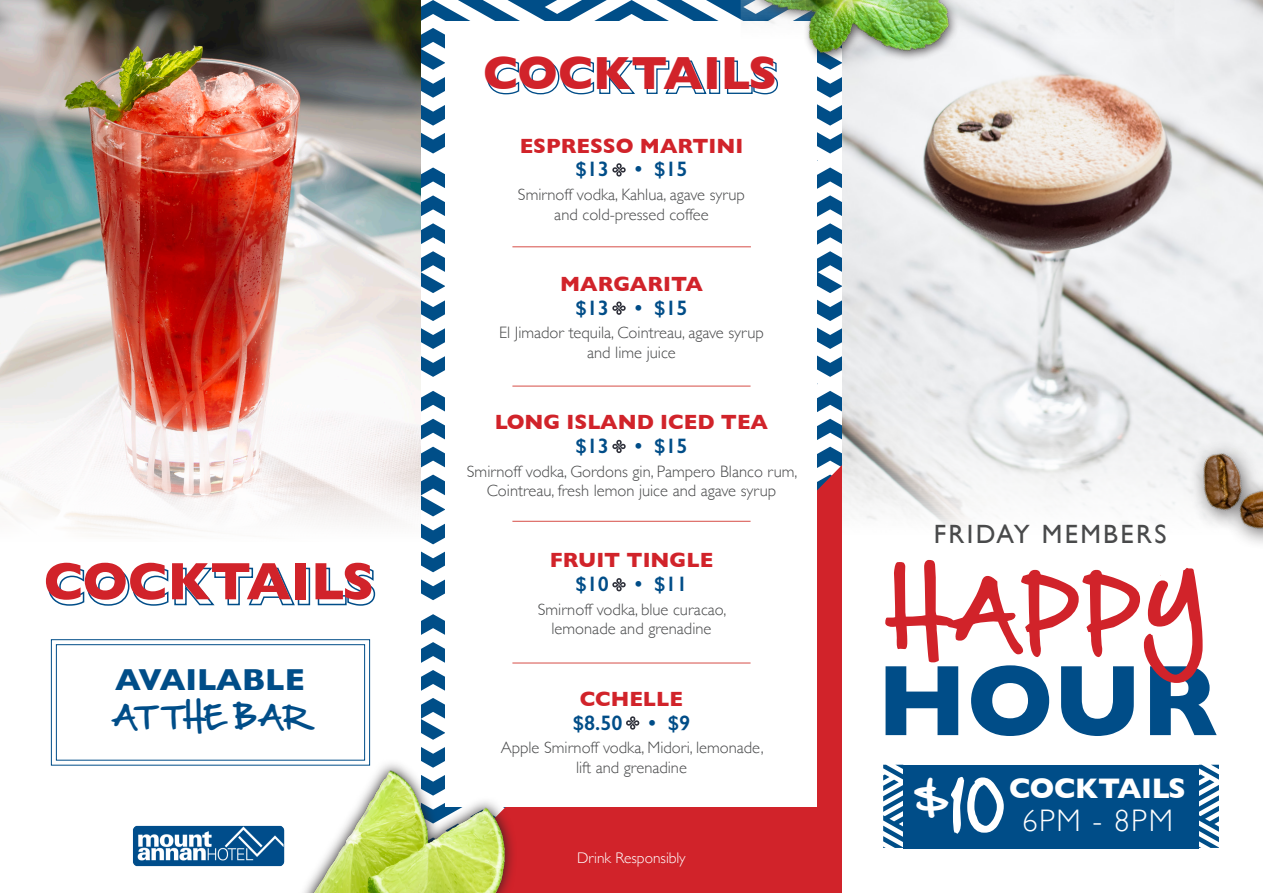
<style>
.page{position:relative;width:1263px;height:893px;background:#fff}
.page>*{position:absolute;margin:0;border:0;box-sizing:border-box;transform-origin:0 0}
.t1{font:700 101.7px "Gill Sans";color:#004d88}
.t2{font:78.3px "Hand Of Sean";color:#d1232a}
.t3{font:63.6px "Hand Of Sean";color:#fff}
.t4{font:700 53.25px "Gill Sans";color:#d1232a}
.t5{font:700 47.4px "Gill Sans";color:#d1232a}
.t6{font:300 31.2px "Gill Sans";letter-spacing:.05em;color:#fff}
.t7{font:700 30.9px "Gill Sans";color:#004d88}
.t8{font:700 28.8px "Gill Sans";letter-spacing:-.01em;color:#fff}
.t9{font:27.15px "Hand Of Sean";color:#004d88}
.t10{font:26.4px "Gill Sans";letter-spacing:.09em;color:#494a4b}
.t11{font:700 21px "Gill Sans";color:#d1232a}
.t12{font:600 21px "Gill Sans";color:#004d88}
.t13{font:300 16.5px/19.5px "Gill Sans";color:#494a4b;text-align:center}
.t14{font:300 15.3px "Gill Sans";color:#fff}
</style>
<div class="page">
<img style="left:0;top:0;width:421px;height:573px">
<div style="left:903px;top:765px;width:296px;height:83px;background:#004d88"></div>
<svg style="left:421px;top:209px;width:421px;height:168px"></svg>
<svg style="left:421px;top:391px;width:421px;height:74px"></svg>
<svg style="left:883px;top:765px;width:20px;height:83px"></svg>
<svg style="left:1199px;top:765px;width:20px;height:83px"></svg>
<img style="left:842px;top:0;width:421px;height:528px">
<svg style="left:421px;top:465px;width:421px;height:428px;background:#c8343e"></svg>
<svg style="left:50px;top:639px;width:321px;height:127px"></svg>
<div style="left:56px;top:644px;width:309px;height:117px;border:1px solid #004d88"></div>
<svg style="left:47px;top:566px;width:249px;height:40px"></svg>
<div style="left:298px;top:568px;width:12px;height:37px;border:2px solid #004d88"></div>
<svg style="left:317px;top:566px;width:59px;height:40px"></svg>
<div style="left:446px;top:21px;width:371px;height:785px;background:#fff"></div>
<img style="left:297px;top:757px;width:223px;height:136px">
<svg style="left:421px;top:293px;width:205px;height:140px"></svg>
<svg style="left:612px;top:439px;width:14px;height:14px"></svg>
<svg style="left:421px;top:516px;width:205px;height:140px"></svg>
<svg style="left:626px;top:716px;width:14px;height:14px"></svg>
<hr style="left:512px;top:246px;width:239px;height:1px;background:#d64e47">
<hr style="left:512px;top:386px;width:238px;height:1px;background:#d64e47">
<hr style="left:512px;top:521px;width:238px;height:1px;background:#d64e47">
<hr style="left:512px;top:663px;width:238px;height:1px;background:#d64e47">
<img style="left:133px;top:826px;width:152px;height:40px">
<img style="left:842px;top:66px;width:165px;height:64px">
<img style="left:1158px;top:402px;width:105px;height:142px">
<svg style="left:421px;top:0;width:421px;height:209px"></svg>
<img style="left:741px;top:0;width:433px;height:66px">
<p class="t4" style="left:44px;top:539px;width:332px">COCKTAILS</p>
<p class="t7" style="left:115px;top:655px;width:191px">AVAILABLE</p>
<p class="t9" style="left:111px;top:693px;width:199px">AT THE BAR</p>
<p class="t5" style="left:483px;top:35px;width:296px">COCKTAILS</p>
<p class="t11" style="left:520px;top:129px;width:225px">ESPRESSO MARTINI</p>
<p class="t12" style="left:575px;top:157px;width:114px">$13 • $15</p>
<p class="t13" style="left:518px;top:184px;width:229px">Smirnoff vodka, Kahlua, agave syrup and cold-pressed coffee</p>
<p class="t11" style="left:560px;top:267px;width:144px">MARGARITA</p>
<p class="t12" style="left:575px;top:295px;width:114px">$13 • $15</p>
<p class="t13" style="left:499px;top:322px;width:266px">El Jimador tequila, Cointreau, agave syrup and lime juice</p>
<p class="t11" style="left:495px;top:405px;width:275px">LONG ISLAND ICED TEA</p>
<p class="t12" style="left:575px;top:433px;width:114px">$13 • $15</p>
<p class="t13" style="left:467px;top:461px;width:332px">Smirnoff vodka, Gordons gin, Pampero Blanco rum,<br>Cointreau, fresh lemon juice and agave syrup</p>
<p class="t11" style="left:550px;top:544px;width:165px">FRUIT TINGLE</p>
<p class="t12" style="left:575px;top:571px;width:114px">$10 • $11</p>
<p class="t13" style="left:538px;top:599px;width:190px">Smirnoff vodka, blue curacao, lemonade and grenadine</p>
<p class="t11" style="left:580px;top:682px;width:105px">CCHELLE</p>
<p class="t12" style="left:573px;top:710px;width:119px">$8.50 • $9</p>
<p class="t13" style="left:501px;top:737px;width:264px">Apple Smirnoff vodka, Midori, lemonade, lift and grenadine</p>
<p class="t14" style="left:577px;top:846px;width:110px">Drink Responsibly</p>
<p class="t10" style="left:934px;top:519px;width:234px">FRIDAY MEMBERS</p>
<p class="t2" style="left:883px;top:544px;width:323px">HAPPY</p>
<p class="t1" style="left:877px;top:620px;width:342px">HOUR</p>
<p class="t3" style="left:913px;top:750px;width:93px"><sup>$</sup>10</p>
<p class="t8" style="left:1009px;top:766px;width:178px">COCKTAILS</p>
<p class="t6" style="left:1022px;top:796px;width:153px">6PM - 8PM</p>
</div>
